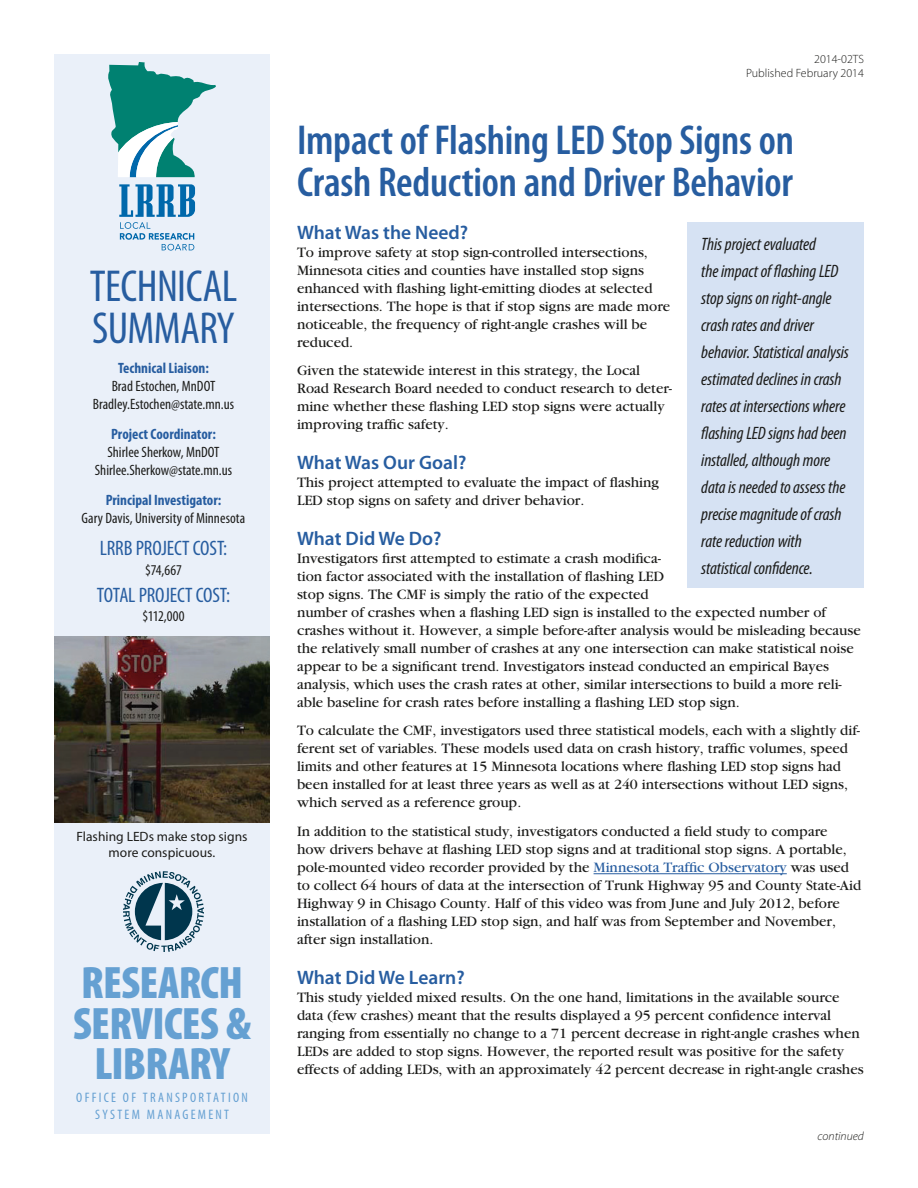
<style>
.page{position:relative;width:918px;height:1188px;background:#fff}
.page>*{position:absolute;margin:0;border:0;box-sizing:border-box;transform-origin:0 0}
.t1{font:900 condensed 45.75px/40.7px "Myriad Pro";letter-spacing:-.015em;color:#65a0d2;text-align:center}
.t2{font:condensed 45px "Myriad Pro";letter-spacing:-.015em;color:#275da0}
.t3{font:600 condensed 42px/42px "Myriad Pro";letter-spacing:-.005em;color:#275da0}
.Project_cost_figure{font:condensed 21px "Myriad Pro";letter-spacing:-.01em;color:#275da0}
.Project_Cost__blue{font:condensed 21px "Myriad Pro";letter-spacing:-.01em;color:#275da0}
.Subhead{font:600 19.5px "Myriad Pro";color:#275da0}
.Quote_Blue_Ital{font:italic condensed 18px/27px "Myriad Pro";letter-spacing:-.005em;color:#1c1c1a}
.Bullet_points_-_last{font:15px/18px "Garamond";color:#1c1c1a}
.Sidebar_page_1_name{font:condensed 15px "Myriad Pro";color:#1c1c1a}
.Sidebar_page_1_blue{font:700 condensed 15px "Myriad Pro";color:#275da0}
.Project_cost_figure-2{font:condensed 15px "Myriad Pro";letter-spacing:-.01em;color:#1c1c1a}
.t4{font:condensed 13.8px/17.5px "Myriad Pro";letter-spacing:.17em;color:#65a0d2;text-align:center}
.Caption_centered{font:13.5px/16.2px "Myriad Pro";color:#1c1c1a;text-align:center}
.Upper_right_page_1_t{font:300 12px/13.5px "Myriad Pro";color:#1c1c1a;text-align:right}
.t5{font:italic 300 12px "Myriad Pro";color:#1c1c1a}
.s1{color:#275da0}
</style>
<div class="page">
<div style="left:54px;top:54px;width:216px;height:1080px;background:#eaf0f9"></div>
<hr style="left:594px;top:873px;width:193px;height:1px;background:#275da0">
<img style="left:54px;top:637px;width:216px;height:186px">
<div style="left:688px;top:223px;width:176px;height:365px;background:#d6e2f3"></div>
<svg style="left:108px;top:62px;width:108px;height:115px"></svg>
<svg style="left:119px;top:184px;width:76px;height:67px"></svg>
<svg style="left:123px;top:871px;width:81px;height:81px"></svg>
<p class="t2" style="left:90px;top:259px;width:149px">TECHNICAL</p>
<p class="t2" style="left:92px;top:301px;width:144px">SUMMARY</p>
<p class="Sidebar_page_1_blue" style="left:118px;top:358px;width:92px">Technical Liaison:</p>
<p class="Sidebar_page_1_name" style="left:112px;top:377px;width:105px">Brad Estochen, MnDOT</p>
<p class="Sidebar_page_1_name" style="left:93px;top:395px;width:143px">Bradley.Estochen@state.mn.us</p>
<p class="Sidebar_page_1_blue" style="left:111px;top:424px;width:106px">Project Coordinator:</p>
<p class="Sidebar_page_1_name" style="left:108px;top:443px;width:113px">Shirlee Sherkow, MnDOT</p>
<p class="Sidebar_page_1_name" style="left:95px;top:461px;width:139px">Shirlee.Sherkow@state.mn.us</p>
<p class="Sidebar_page_1_blue" style="left:106px;top:490px;width:117px">Principal Investigator:</p>
<p class="Sidebar_page_1_name" style="left:82px;top:509px;width:165px">Gary Davis, University of Minnesota</p>
<p class="Project_Cost__blue" style="left:100px;top:535px;width:129px">LRRB PROJECT COST:</p>
<p class="Project_cost_figure-2" style="left:145px;top:560px;width:38px">$74,667</p>
<p class="Project_cost_figure" style="left:97px;top:582px;width:135px">TOTAL PROJECT COST:</p>
<p class="Project_cost_figure-2" style="left:143px;top:607px;width:43px">$112,000</p>
<p class="Caption_centered" style="left:77px;top:828px;width:172px">Flashing LEDs make stop signs more conspicuous.</p>
<p class="t1" style="left:73px;top:961px;width:179px">RESEARCH<br>SERVICES &amp;<br>LIBRARY</p>
<p class="t4" style="left:76px;top:1088px;width:173px">OFFICE OF TRANSPORTATION<br>SYSTEM MANAGEMENT</p>
<p class="Upper_right_page_1_t" style="left:746px;top:52px;width:119px">2014-02TS<br>Published February 2014</p>
<p class="t3" style="left:297px;top:119px;width:498px">Impact of Flashing LED Stop Signs on<br>Crash Reduction and Driver Behavior</p>
<p class="Subhead" style="left:297px;top:220px;width:173px">What Was the Need?</p>
<p class="Bullet_points_-_last" style="left:297px;top:243px;width:375px">To improve safety at stop sign-controlled intersections, Minnesota cities and counties have installed stop signs enhanced with flashing light-emitting diodes at selected intersections. The hope is that if stop signs are made more noticeable, the frequency of right-angle crashes will be reduced.</p>
<p class="Bullet_points_-_last" style="left:297px;top:362px;width:377px">Given the statewide interest in this strategy, the Local Road Research Board needed to conduct research to deter&shy;mine whether these flashing LED stop signs were actually improving traffic safety.</p>
<p class="Subhead" style="left:297px;top:450px;width:171px">What Was Our Goal?</p>
<p class="Bullet_points_-_last" style="left:297px;top:474px;width:364px">This project attempted to evaluate the impact of flashing<br>LED stop signs on safety and driver behavior.</p>
<p class="Subhead" style="left:297px;top:526px;width:146px">What Did We Do?</p>
<p class="Bullet_points_-_last" style="left:297px;top:549px;width:565px">Investigators first attempted to estimate a crash modifica-<br>tion factor associated with the installation of flashing LED<br>stop signs. The CMF is simply the ratio of the expected<br>number of crashes when a flashing LED sign is installed to the expected number of crashes without it. However, a simple before-after analysis would be misleading because the relatively small number of crashes at any one intersection can make statistical noise appear to be a significant trend. Investigators instead conducted an empirical Bayes analysis, which uses the crash rates at other, similar intersections to build a more reli&shy;able baseline for crash rates before installing a flashing LED stop sign.</p>
<p class="Bullet_points_-_last" style="left:297px;top:722px;width:565px">To calculate the CMF, investigators used three statistical models, each with a slightly dif&shy;ferent set of variables. These models used data on crash history, traffic volumes, speed limits and other features at 15 Minnesota locations where flashing LED stop signs had been installed for at least three years as well as at 240 intersections without LED signs, which served as a reference group.</p>
<p class="Bullet_points_-_last" style="left:297px;top:823px;width:566px">In addition to the statistical study, investigators conducted a field study to compare<br>how drivers behave at flashing LED stop signs and at traditional stop signs. A portable, pole-mounted video recorder provided by the <span class="s1">Minnesota Traffic Observatory</span> was used to collect 64 hours of data at the intersection of Trunk Highway 95 and County State-Aid Highway 9 in Chisago County. Half of this video was from June and July 2012, before installation of a flashing LED stop sign, and half was from September and November, after sign installation.</p>
<p class="Subhead" style="left:297px;top:965px;width:169px">What Did We Learn?</p>
<p class="Bullet_points_-_last" style="left:297px;top:988px;width:568px">This study yielded mixed results. On the one hand, limitations in the available source data (few crashes) meant that the results displayed a 95 percent confidence interval ranging from essentially no change to a 71 percent decrease in right-angle crashes when LEDs are added to stop signs. However, the reported result was positive for the safety effects of adding LEDs, with an approximately 42 percent decrease in right-angle crashes</p>
<p class="Quote_Blue_Ital" style="left:701px;top:230px;width:149px">This project evaluated<br>the impact of flashing LED stop signs on right-angle crash rates and driver behavior. Statistical analysis estimated declines in crash rates at intersections where flashing LED signs had been installed, although more data is needed to assess the precise magnitude of crash rate reduction with statistical confidence.</p>
<p class="t5" style="left:818px;top:1129px;width:48px">continued</p>
</div>
